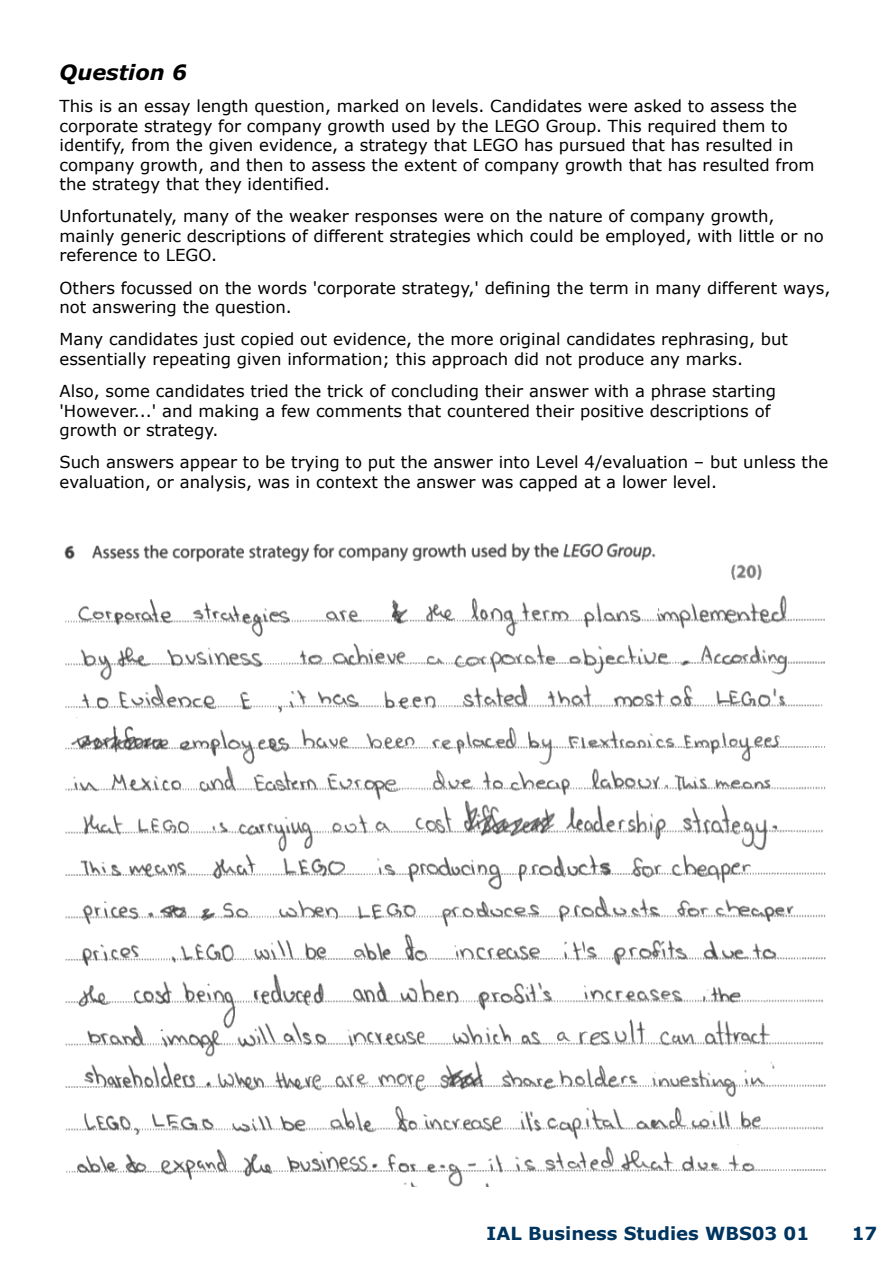
<style>
.page{position:relative;width:893px;height:1263px;background:#fff}
.page>*{position:absolute;margin:0;border:0;box-sizing:border-box;transform-origin:0 0}
.t1{font:italic 700 21px "Verdana";color:#000}
.t2{font:700 18px "Verdana";color:#00355f}
.t3{font:16.5px/19.5px "Verdana";color:#000}
</style>
<div class="page">
<img style="left:64px;top:543px;width:762px;height:643px">
<p class="t1" style="left:60px;top:57px;width:129px">Question 6</p>
<p class="t3" style="left:60px;top:96px;width:756px">This is an essay length question, marked on levels. Candidates were asked to assess the corporate strategy for company growth used by the LEGO Group. This required them to identify, from the given evidence, a strategy that LEGO has pursued that has resulted in company growth, and then to assess the extent of company growth that has resulted from the strategy that they identified.</p>
<p class="t3" style="left:60px;top:206px;width:766px">Unfortunately, many of the weaker responses were on the nature of company growth, mainly generic descriptions of different strategies which could be employed, with little or no reference to LEGO.</p>
<p class="t3" style="left:60px;top:278px;width:772px">Others focussed on the words 'corporate strategy,' defining the term in many different ways, not answering the question.</p>
<p class="t3" style="left:60px;top:329px;width:730px">Many candidates just copied out evidence, the more original candidates rephrasing, but essentially repeating given information; this approach did not produce any marks.</p>
<p class="t3" style="left:60px;top:381px;width:718px">Also, some candidates tried the trick of concluding their answer with a phrase starting 'However...' and making a few comments that countered their positive descriptions of growth or strategy.</p>
<p class="t3" style="left:60px;top:452px;width:770px">Such answers appear to be trying to put the answer into Level 4/evaluation – but unless the evaluation, or analysis, was in context the answer was capped at a lower level.</p>
<p class="t2" style="left:487px;top:1221px;width:324px">IAL Business Studies WBS03 01</p>
<p class="t2" style="left:852px;top:1221px;width:27px">17</p>
</div>
